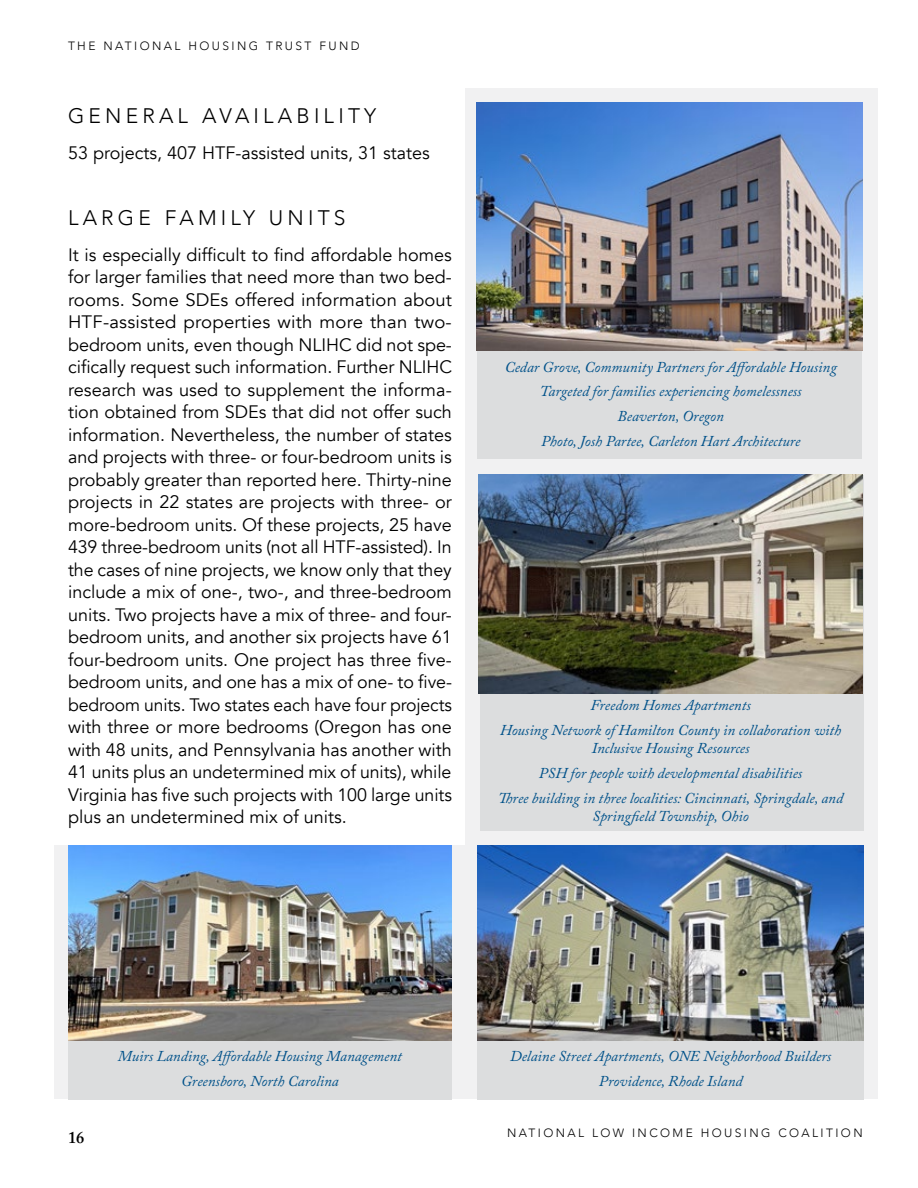
<style>
.page{position:relative;width:918px;height:1188px;background:#fff}
.page>*{position:absolute;margin:0;border:0;box-sizing:border-box;transform-origin:0 0}
.t1{font:300 21px "Avenir";letter-spacing:.2em;color:#000}
.t2{font:18px/22.5px "Avenir";color:#000;text-align:justify}
.t3{font:600 16.5px "Adobe Caslon Pro";color:#000}
.t4{font:italic 15px/24.8px "Adobe Caslon Pro";color:#005189;text-align:center}
.t5{font:300 12px "Avenir";letter-spacing:.2em;color:#000}
</style>
<div class="page">
<div style="left:465px;top:88px;width:413px;height:1011px;background:#f1f1f2"></div>
<div style="left:54px;top:845px;width:810px;height:254px;background:#f1f1f2"></div>
<div style="left:68px;top:845px;width:384px;height:254px;background:#dcddde"></div>
<div style="left:477px;top:103px;width:384px;height:356px;background:#dcddde"></div>
<div style="left:480px;top:475px;width:383px;height:356px;background:#dcddde"></div>
<div style="left:477px;top:846px;width:386px;height:253px;background:#dcddde"></div>
<img style="left:68px;top:846px;width:384px;height:195px">
<img style="left:479px;top:475px;width:384px;height:218px">
<img style="left:477px;top:102px;width:386px;height:249px">
<img style="left:478px;top:846px;width:386px;height:195px">
<p class="t5" style="left:68px;top:39px;width:293px">THE NATIONAL HOUSING TRUST FUND</p>
<p class="t1" style="left:68px;top:103px;width:310px">GENERAL AVAILABILITY</p>
<p class="t2" style="left:68px;top:142px;width:363px">53 projects, 407 HTF-assisted units, 31 states</p>
<p class="t1" style="left:68px;top:205px;width:279px">LARGE FAMILY UNITS</p>
<p class="t2" style="left:68px;top:244px;width:386px">It is especially difficult to find affordable homes for larger families that need more than two bed&shy;rooms. Some SDEs offered information about HTF-assisted properties with more than two&shy;bedroom units, even though NLIHC did not spe&shy;cifically request such information. Further NLIHC research was used to supplement the informa&shy;tion obtained from SDEs that did not offer such information. Nevertheless, the number of states and projects with three- or four-bedroom units is probably greater than reported here. Thirty-nine projects in 22 states are projects with three- or more-bedroom units. Of these projects, 25 have 439 three-bedroom units (not all HTF-assisted). In the cases of nine projects, we know only that they include a mix of one-, two-, and three-bedroom units. Two projects have a mix of three- and four&shy;bedroom units, and another six projects have 61 four-bedroom units. One project has three five&shy;bedroom units, and one has a mix of one- to five&shy;bedroom units. Two states each have four projects with three or more bedrooms (Oregon has one with 48 units, and Pennsylvania has another with 41 units plus an undetermined mix of units), while Virginia has five such projects with 100 large units plus an undetermined mix of units.</p>
<p class="t4" style="left:505px;top:354px;width:334px">Cedar Grove, Community Partners for Affordable Housing Targeted for families experiencing homelessness<br>Beaverton, Oregon<br>Photo, Josh Partee, Carleton Hart Architecture</p>
<p class="t4" style="left:500px;top:693px;width:343px">Freedom Homes Apartments<br>Housing Network of Hamilton County in collaboration with</p>
<p class="t4" style="left:498px;top:736px;width:346px">Inclusive Housing Resources<br>PSH for people with developmental disabilities<br>Three building in three localities: Cincinnati, Springdale, and</p>
<p class="t4" style="left:592px;top:803px;width:158px">Springfield Township, Ohio</p>
<p class="t4" style="left:118px;top:1044px;width:286px">Muirs Landing, Affordable Housing Management<br>Greensboro, North Carolina</p>
<p class="t4" style="left:510px;top:1044px;width:323px">Delaine Street Apartments, ONE Neighborhood Builders<br>Providence, Rhode Island</p>
<p class="t3" style="left:68px;top:1127px;width:18px">16</p>
<p class="t5" style="left:507px;top:1125px;width:357px">NATIONAL LOW INCOME HOUSING COALITION</p>
</div>
